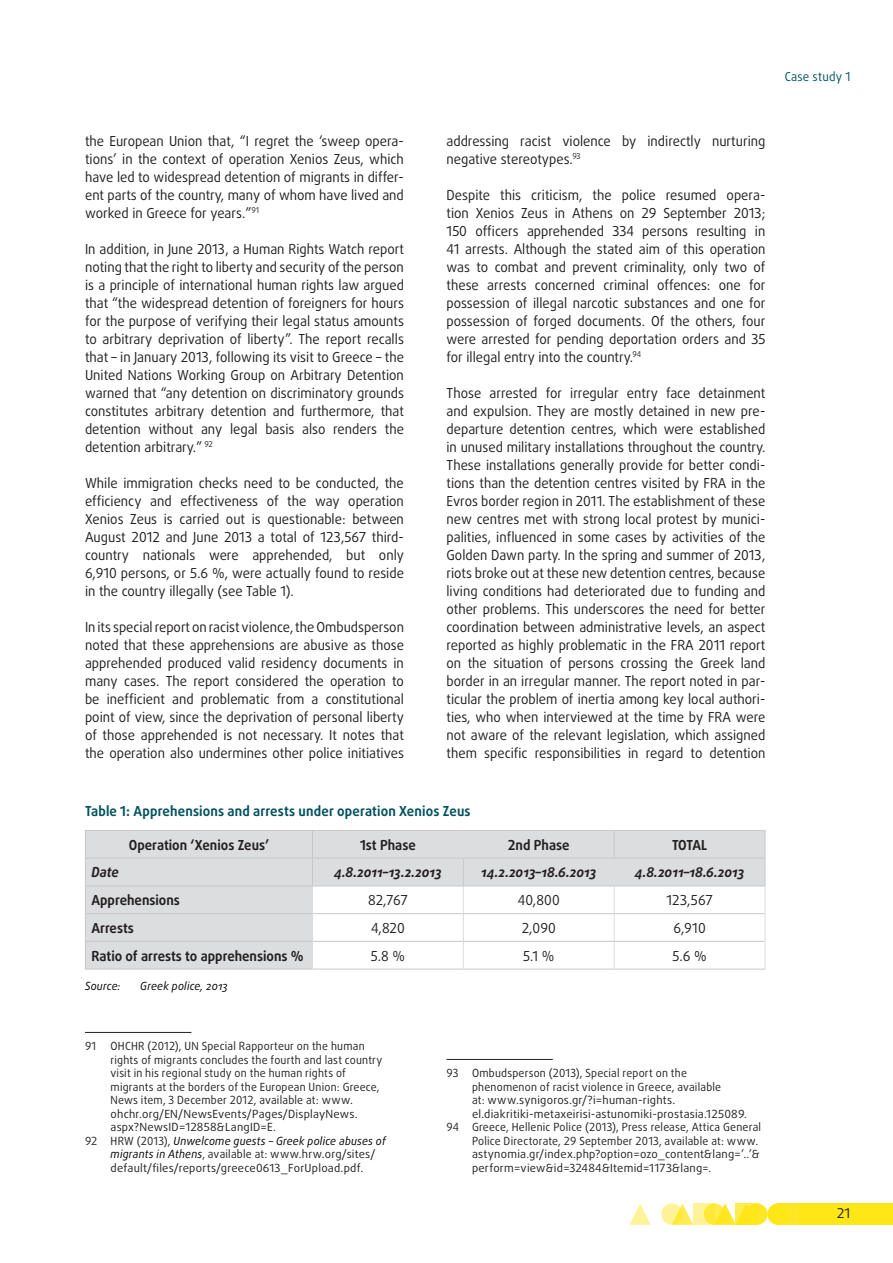
<style>
.page{position:relative;width:893px;height:1263px;background:#fff}
.page>*{position:absolute;margin:0;border:0;box-sizing:border-box;transform-origin:0 0}
.body{font:13.8px/18px "Daxline Pro";color:#231f20;text-align:justify;scale:.95 1}
.TABLE_header__center{font:italic 700 13.8px "Daxline Pro";color:#231f20;scale:.95 1}
.figure_table{font:700 13.8px "Daxline Pro";letter-spacing:.01em;color:#00525d;scale:.95 1}
.TABLE_header__left{font:700 13.8px "Daxline Pro";color:#231f20;scale:.95 1}
.TABLE_body{font:13.8px "Daxline Pro";letter-spacing:.005em;color:#231f20;scale:.95 1}
.TABLE_header__center-2{font:700 13.8px "Daxline Pro";color:#231f20;scale:.95 1}
.TABLE_header__left-2{font:italic 700 13.8px "Daxline Pro";color:#231f20;scale:.95 1}
.t1{font:500 13.5px "Daxline Pro";color:#231f20}
.t2{font:12.3px "Daxline Pro";letter-spacing:.015em;color:#00525d;scale:.95 1}
.footnote_caption{font:11.25px/13.5px "Daxline Pro";letter-spacing:.02em;color:#231f20;scale:.95 1}
.TABLE_source_notes{font:italic 11.25px "Daxline Pro";letter-spacing:.015em;color:#000;scale:.95 1}
.s1{font-style:italic;color:#000}
</style>
<div class="page">
<div style="left:799px;top:1203px;width:94px;height:22px;background:#ffe616"></div>
<div style="left:746px;top:1203px;width:21px;height:22px;background:#ffe724;border-radius:50%"></div>
<div style="left:778px;top:1203px;width:21px;height:22px;background:#ffe724"></div>
<svg style="left:675px;top:1203px;width:18px;height:22px"></svg>
<svg style="left:629px;top:1203px;width:22px;height:22px"></svg>
<div style="left:767px;top:1203px;width:22px;height:22px;background:#ffe616;border-radius:50%"></div>
<svg style="left:718px;top:1203px;width:18px;height:22px"></svg>
<svg style="left:704px;top:1203px;width:21px;height:22px"></svg>
<svg style="left:661px;top:1203px;width:21px;height:22px"></svg>
<svg style="left:736px;top:1203px;width:21px;height:22px"></svg>
<svg style="left:693px;top:1203px;width:21px;height:22px"></svg>
<hr style="left:85px;top:1032px;width:106px;height:1px;background:#231f20">
<hr style="left:446px;top:1059px;width:107px;height:1px;background:#231f20">
<svg style="left:86px;top:831px;width:679px;height:138px;fill:#dcdddf"></svg>
<hr style="left:85px;top:913px;width:227px;height:1px;background:#c7c8ca">
<hr style="left:85px;top:941px;width:227px;height:1px;background:#c7c8ca">
<hr style="left:313px;top:913px;width:150px;height:1px;background:#c7c8ca">
<hr style="left:463px;top:913px;width:151px;height:1px;background:#c7c8ca">
<hr style="left:614px;top:913px;width:151px;height:1px;background:#c7c8ca">
<hr style="left:313px;top:941px;width:150px;height:1px;background:#c7c8ca">
<hr style="left:463px;top:941px;width:151px;height:1px;background:#c7c8ca">
<hr style="left:614px;top:941px;width:151px;height:1px;background:#c7c8ca">
<hr style="left:85px;top:969px;width:228px;height:1px;background:#c7c8ca">
<hr style="left:463px;top:885px;width:151px;height:1px;background:#c7c8ca">
<hr style="left:614px;top:885px;width:151px;height:1px;background:#c7c8ca">
<hr style="left:313px;top:969px;width:150px;height:1px;background:#c7c8ca">
<hr style="left:463px;top:969px;width:151px;height:1px;background:#c7c8ca">
<hr style="left:614px;top:969px;width:151px;height:1px;background:#c7c8ca">
<hr style="left:463px;top:830px;width:151px;height:1px;background:#c7c8ca">
<hr style="left:614px;top:830px;width:151px;height:1px;background:#c7c8ca">
<svg style="left:614px;top:831px;width:1px;height:138px"></svg>
<svg style="left:765px;top:831px;width:1px;height:138px"></svg>
<hr style="left:463px;top:858px;width:151px;height:1px;background:#c7c8ca">
<hr style="left:614px;top:858px;width:151px;height:1px;background:#c7c8ca">
<hr style="left:85px;top:885px;width:228px;height:1px;background:#c7c8ca">
<hr style="left:313px;top:885px;width:150px;height:1px;background:#c7c8ca">
<hr style="left:85px;top:830px;width:228px;height:1px;background:#c7c8ca">
<svg style="left:85px;top:831px;width:1px;height:138px"></svg>
<hr style="left:85px;top:858px;width:228px;height:1px;background:#c7c8ca">
<hr style="left:313px;top:830px;width:150px;height:1px;background:#c7c8ca">
<svg style="left:312px;top:831px;width:1px;height:138px"></svg>
<hr style="left:313px;top:858px;width:150px;height:1px;background:#c7c8ca">
<svg style="left:463px;top:831px;width:1px;height:138px"></svg>
<p class="t2" style="left:785px;top:68px;width:71px">Case study 1</p>
<p class="body" style="left:85px;top:132px;width:337px">the European Union that, “I regret the ‘sweep opera&shy;tions’ in the context of operation Xenios Zeus, which have led to widespread detention of migrants in differ&shy;ent parts of the country, many of whom have lived and worked in Greece for years.”<sup>91</sup></p>
<p class="body" style="left:85px;top:240px;width:337px">In addition, in June 2013, a Human Rights Watch report noting that the right to liberty and security of the person is a principle of international human rights law argued that “the widespread detention of foreigners for hours for the purpose of verifying their legal status amounts to arbitrary deprivation of liberty”. The report recalls that – in January 2013, following its visit to Greece – the United Nations Working Group on Arbitrary Detention warned that “any detention on discriminatory grounds constitutes arbitrary detention and furthermore, that detention without any legal basis also renders the detention arbitrary.” <sup>92</sup></p>
<p class="body" style="left:85px;top:474px;width:337px">While immigration checks need to be conducted, the efficiency and effectiveness of the way operation Xenios Zeus is carried out is questionable: between August 2012 and June 2013 a total of 123,567 third&shy;country nationals were apprehended, but only 6,910 persons, or 5.6 %, were actually found to reside in the country illegally (see Table 1).</p>
<p class="body" style="left:85px;top:618px;width:337px">In its special report on racist violence, the Ombudsperson noted that these apprehensions are abusive as those apprehended produced valid residency documents in many cases. The report considered the operation to be inefficient and problematic from a constitutional point of view, since the deprivation of personal liberty of those apprehended is not necessary. It notes that the operation also undermines other police initiatives</p>
<p class="body" style="left:446px;top:132px;width:337px">addressing racist violence by indirectly nurturing negative stereotypes.<sup>93</sup></p>
<p class="body" style="left:446px;top:186px;width:337px">Despite this criticism, the police resumed opera&shy;tion Xenios Zeus in Athens on 29 September 2013; 150 officers apprehended 334 persons resulting in 41 arrests. Although the stated aim of this operation was to combat and prevent criminality, only two of these arrests concerned criminal offences: one for possession of illegal narcotic substances and one for possession of forged documents. Of the others, four were arrested for pending deportation orders and 35 for illegal entry into the country.<sup>94</sup></p>
<p class="body" style="left:446px;top:384px;width:337px;text-align:left">Those arrested for irregular entry face detainment and expulsion. They are mostly detained in new pre&shy;departure detention centres, which were established in unused military installations throughout the country.<br>These installations generally provide for better condi&shy;tions than the detention centres visited by FRA in the Evros border region in 2011. The establishment of these new centres met with strong local protest by munici&shy;palities, influenced in some cases by activities of the Golden Dawn party. In the spring and summer of 2013, riots broke out at these new detention centres, because living conditions had deteriorated due to funding and other problems. This underscores the need for better coordination between administrative levels, an aspect reported as highly problematic in the FRA 2011 report on the situation of persons crossing the Greek land border in an irregular manner. The report noted in par&shy;ticular the problem of inertia among key local authori&shy;ties, who when interviewed at the time by FRA were not aware of the relevant legislation, which assigned them specific responsibilities in regard to detention</p>
<p class="figure_table" style="left:85px;top:801px;width:407px">Table 1: Apprehensions and arrests under operation Xenios Zeus</p>
<p class="TABLE_header__center-2" style="left:129px;top:835px;width:149px">Operation ‘Xenios Zeus’</p>
<p class="TABLE_header__center-2" style="left:360px;top:835px;width:60px">1st Phase</p>
<p class="TABLE_header__center-2" style="left:508px;top:835px;width:66px">2nd Phase</p>
<p class="TABLE_header__center-2" style="left:672px;top:835px;width:39px">TOTAL</p>
<p class="TABLE_header__left-2" style="left:91px;top:863px;width:30px">Date</p>
<p class="TABLE_header__center" style="left:334px;top:863px;width:115px">4.8.2011–13.2.2013</p>
<p class="TABLE_header__center" style="left:481px;top:863px;width:123px">14.2.2013–18.6.2013</p>
<p class="TABLE_header__center" style="left:635px;top:863px;width:117px">4.8.2011–18.6.2013</p>
<p class="TABLE_header__left" style="left:91px;top:891px;width:95px">Apprehensions</p>
<p class="TABLE_body" style="left:368px;top:891px;width:43px">82,767</p>
<p class="TABLE_body" style="left:518px;top:891px;width:46px">40,800</p>
<p class="TABLE_body" style="left:666px;top:891px;width:50px">123,567</p>
<p class="TABLE_header__left" style="left:91px;top:919px;width:46px">Arrests</p>
<p class="TABLE_body" style="left:371px;top:919px;width:37px">4,820</p>
<p class="TABLE_body" style="left:522px;top:919px;width:38px">2,090</p>
<p class="TABLE_body" style="left:673px;top:919px;width:35px">6,910</p>
<p class="TABLE_header__left" style="left:91px;top:946px;width:225px">Ratio of arrests to apprehensions %</p>
<p class="TABLE_body" style="left:371px;top:946px;width:38px">5.8 %</p>
<p class="TABLE_body" style="left:523px;top:946px;width:35px">5.1 %</p>
<p class="TABLE_body" style="left:672px;top:946px;width:38px">5.6 %</p>
<p class="TABLE_source_notes" style="left:85px;top:978px;width:39px">Source:</p>
<p class="TABLE_source_notes" style="left:140px;top:978px;width:94px">Greek police, 2013</p>
<p class="footnote_caption" style="left:85px;top:1039px;width:13px">91</p>
<p class="footnote_caption" style="left:111px;top:1039px;width:288px">OHCHR (2012), UN Special Rapporteur on the human rights of migrants concludes the fourth and last country visit in his regional study on the human rights of migrants at the borders of the European Union: Greece, News item, 3 December 2012, available at: www. ohchr.org/EN/NewsEvents/Pages/DisplayNews. aspx?NewsID=12858&amp;LangID=E.</p>
<p class="footnote_caption" style="left:111px;top:1134px;width:291px;text-indent:-26px">92 HRW (2013), <span class="s1">Unwelcome guests – Greek police abuses of migrants in Athens</span>, available at: www.hrw.org/sites/ default/files/reports/greece0613_ForUpload.pdf.</p>
<p class="footnote_caption" style="left:472px;top:1066px;width:289px;text-indent:-26px">93 Ombudsperson (2013), Special report on the phenomenon of racist violence in Greece, available<br>at: www.synigoros.gr/?i=human-rights. el.diakritiki-metaxeirisi-astunomiki-prostasia.125089.</p>
<p class="footnote_caption" style="left:472px;top:1120px;width:306px;text-indent:-26px">94 Greece, Hellenic Police (2013), Press release, Attica General Police Directorate, 29 September 2013, available at: www. astynomia.gr/index.php?option=ozo_content&amp;lang=’..’&amp; perform=view&amp;id=32484&amp;Itemid=1173&amp;lang=.</p>
<p class="t1" style="left:837px;top:1204px;width:15px">21</p>
</div>
